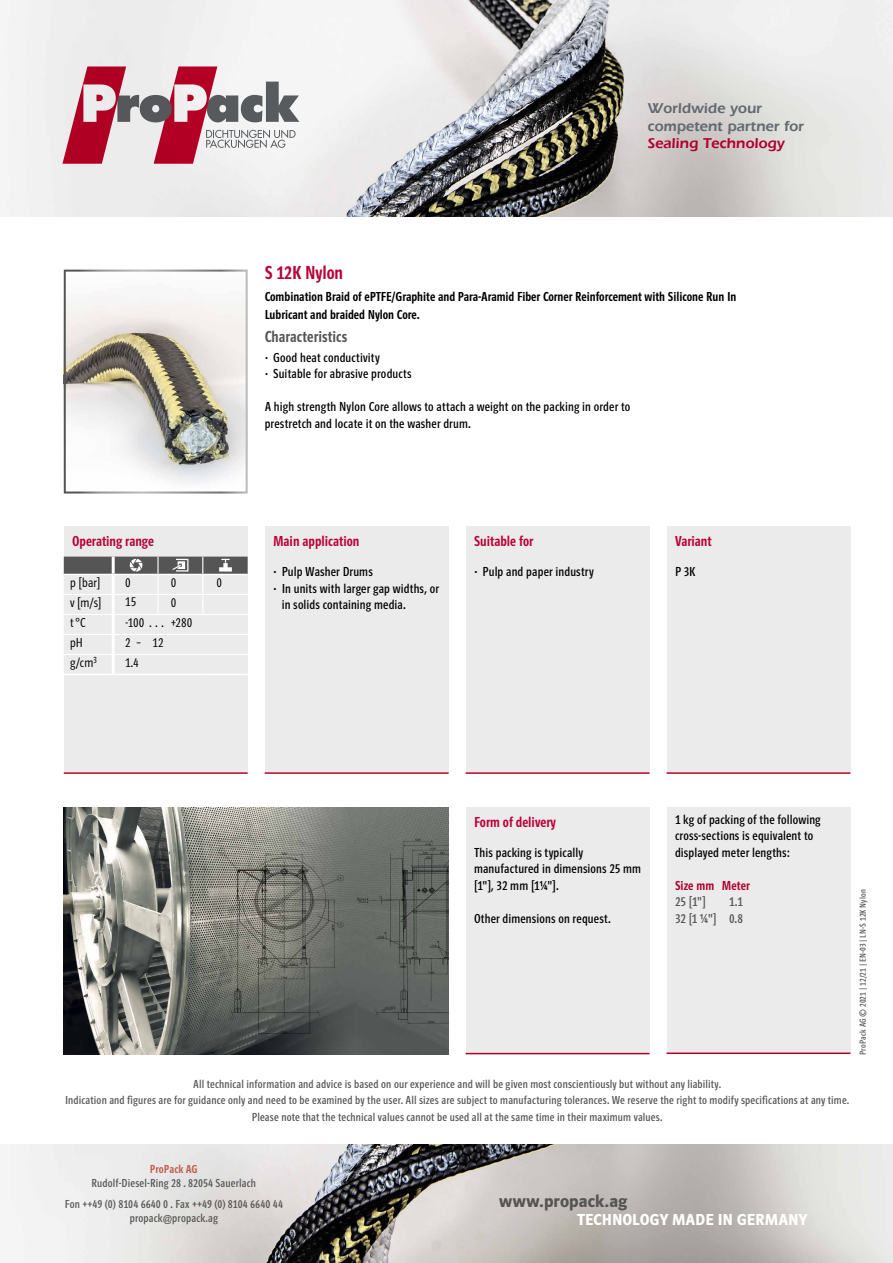
<style>
.page{position:relative;width:893px;height:1263px;background:#fff}
.page>*{position:absolute;margin:0;border:0;box-sizing:border-box;transform-origin:0 0}
.t1{font:19.5px "Polo Eng R Krftg";color:#b90037}
.t2{font:18px "Polo 11 K Hfett";letter-spacing:.005em;color:#555}
.t3{font:16.5px "Polo 11 K Hfett";letter-spacing:.005em;color:#fff}
.t4{font:16.5px "Polo Eng R Krftg";letter-spacing:.005em;color:#555}
.t5{font:15px "Polo Eng R Krftg";color:#b90037}
.t6{font:14.7px/17.5px "Erie Black Plain";color:#626972}
.t7{font:14.7px "Erie Black Plain";color:#af002c}
.t8{font:13.5px/16.5px "Polo Eng R Buch";letter-spacing:.01em;color:#000}
.t9{font:13.5px/18px "Polo Eng R Krftg";color:#000}
.t10{font:13.5px/20px "Polo Eng R Leicht";letter-spacing:.01em;color:#000;text-align:justify}
.t11{font:13.5px/16.5px "Polo Eng R Buch";color:#555;text-align:right}
.t12{font:13.5px "Polo Eng R Krftg";letter-spacing:.01em;color:#af002c}
.t13{font:12px/16.5px "Polo Eng R Buch";letter-spacing:.015em;color:#555;text-align:center}
.t14{font:12px "Polo Eng R Krftg";letter-spacing:.015em;color:#c15e4b}
.t15{font:9px "Polo Eng R Buch";letter-spacing:.025em;color:#555}
.s1{font-family:"Helvetica Neue";font-weight:500}
</style>
<div class="page">
<div style="left:64px;top:527px;width:184px;height:245px;background:#ebebeb"></div>
<div style="left:265px;top:527px;width:184px;height:245px;background:#ebebeb"></div>
<div style="left:466px;top:527px;width:183px;height:245px;background:#ebebeb"></div>
<div style="left:666px;top:527px;width:184px;height:245px;background:#ebebeb"></div>
<div style="left:466px;top:807px;width:183px;height:246px;background:#ebebeb"></div>
<hr style="left:64px;top:772px;width:184px;height:2px;background:#af002c">
<hr style="left:466px;top:772px;width:183px;height:2px;background:#af002c">
<hr style="left:666px;top:772px;width:184px;height:2px;background:#af002c">
<hr style="left:466px;top:1053px;width:183px;height:1px;background:#af002c">
<hr style="left:265px;top:772px;width:184px;height:2px;background:#af002c">
<div style="left:666px;top:807px;width:184px;height:245px;background:#ebebeb"></div>
<hr style="left:666px;top:1052px;width:184px;height:2px;background:#af002c">
<hr style="left:64px;top:674px;width:49px;height:1px;background:#fff">
<hr style="left:113px;top:674px;width:45px;height:1px;background:#fff">
<hr style="left:158px;top:674px;width:45px;height:1px;background:#fff">
<hr style="left:203px;top:674px;width:45px;height:1px;background:#fff">
<svg style="left:64px;top:557px;width:184px;height:117px"></svg>
<img style="left:10px;top:1144px;width:883px;height:119px">
<img style="left:5px;top:0;width:888px;height:217px">
<svg style="left:62px;top:67px;width:237px;height:97px"></svg>
<img style="left:67px;top:297px;width:178px;height:186px">
<div style="left:64px;top:270px;width:184px;height:223px;border:2px solid #fff"></div>
<img style="left:64px;top:807px;width:385px;height:247px">
<p class="t6" style="left:647px;top:99px;width:158px">Worldwide your competent partner for</p>
<p class="t7" style="left:647px;top:135px;width:139px">Sealing Technology</p>
<h1 class="t1" style="left:265px;top:263px;width:80px">S 12K Nylon</h1>
<p class="t9" style="left:265px;top:288px;width:473px">Combination Braid of ePTFE/Graphite and Para-Aramid Fiber Corner Reinforcement with Silicone Run In<br>Lubricant and braided Nylon Core.</p>
<h3 class="t4" style="left:265px;top:328px;width:84px">Characteristics</h3>
<p class="t8" style="left:265px;top:349px;width:149px"><span class="s1">∙</span> Good heat conductivity<br><span class="s1">∙</span> Suitable for abrasive products</p>
<p class="t8" style="left:265px;top:399px;width:367px">A high strength Nylon Core allows to attach a weight on the packing in order to prestretch and locate it on the washer drum.</p>
<p class="t5" style="left:72px;top:534px;width:83px">Operating range</p>
<p class="t5" style="left:273px;top:534px;width:88px">Main application</p>
<p class="t5" style="left:474px;top:534px;width:61px">Suitable for</p>
<p class="t5" style="left:675px;top:534px;width:38px">Variant</p>
<p class="t10" style="left:70px;top:572px;width:32px">p [bar] v [m/s] t°C</p>
<p class="t10" style="left:125px;top:573px;width:7px">0</p>
<p class="t10" style="left:171px;top:573px;width:7px">0</p>
<p class="t10" style="left:216px;top:573px;width:7px">0</p>
<p class="t10" style="left:125px;top:592px;width:12px">15</p>
<p class="t10" style="left:171px;top:592px;width:7px">0</p>
<p class="t10" style="left:125px;top:612px;width:68px">-100 … +280</p>
<p class="t10" style="left:70px;top:632px;width:14px">pH</p>
<p class="t10" style="left:125px;top:632px;width:17px">2 –</p>
<p class="t10" style="left:70px;top:652px;width:28px">g/cm<sup>3</sup></p>
<p class="t10" style="left:125px;top:652px;width:15px">1.4</p>
<p class="t10" style="left:153px;top:632px;width:13px">12</p>
<p class="t8" style="left:273px;top:564px;width:101px"><span class="s1">∙</span> Pulp Washer Drums</p>
<p class="t8" style="left:273px;top:580px;width:167px"><span class="s1">∙</span> In units with larger gap widths, or</p>
<p class="t8" style="left:282px;top:597px;width:125px">in solids containing media.</p>
<p class="t8" style="left:474px;top:564px;width:121px"><span class="s1">∙</span> Pulp and paper industry</p>
<p class="t8" style="left:675px;top:564px;width:22px">P 3K</p>
<p class="t5" style="left:474px;top:814px;width:83px">Form of delivery</p>
<p class="t8" style="left:474px;top:844px;width:168px">This packing is typically manufactured in dimensions 25 mm [1"], 32 mm [1¼"].</p>
<p class="t8" style="left:474px;top:910px;width:138px">Other dimensions on request.</p>
<p class="t8" style="left:675px;top:811px;width:147px">1 kg of packing of the following cross-sections is equivalent to displayed meter lengths:</p>
<p class="t12" style="left:675px;top:878px;width:76px">Size mm Meter</p>
<p class="t11" style="left:675px;top:894px;width:32px">25 [1"]</p>
<p class="t11" style="left:675px;top:894px;width:69px">1.1<br>32 [1 ¼"] 0.8</p>
<p class="t13" style="left:65px;top:1076px;width:786px">All technical information and advice is based on our experience and will be given most conscientiously but without any liability.<br>Indication and figures are for guidance only and need to be examined by the user. All sizes are subject to manufacturing tolerances. We reserve the right to modify specifications at any time.<br>Please note that the technical values cannot be used all at the same time in their maximum values.</p>
<p class="t15" style="left:858px;top:1055px;width:167px;rotate:-90deg">ProPack AG © 2021 | 12/21 | EN-03 | LN-S 12K Nylon</p>
<p class="t14" style="left:150px;top:1162px;width:49px">ProPack AG</p>
<p class="t13" style="left:65px;top:1173px;width:219px;line-height:21px">Rudolf-Diesel-Ring 28 . 82054 Sauerlach<br>Fon ++49 (0) 8104 6640 0 . Fax ++49 (0) 8104 6640 44</p>
<p class="t13" style="left:130px;top:1210px;width:90px">propack@propack.ag</p>
<h2 class="t2" style="left:499px;top:1191px;width:130px">www.propack.ag</h2>
<h3 class="t3" style="left:577px;top:1211px;width:232px">TECHNOLOGY MADE IN GERMANY</h3>
</div>
